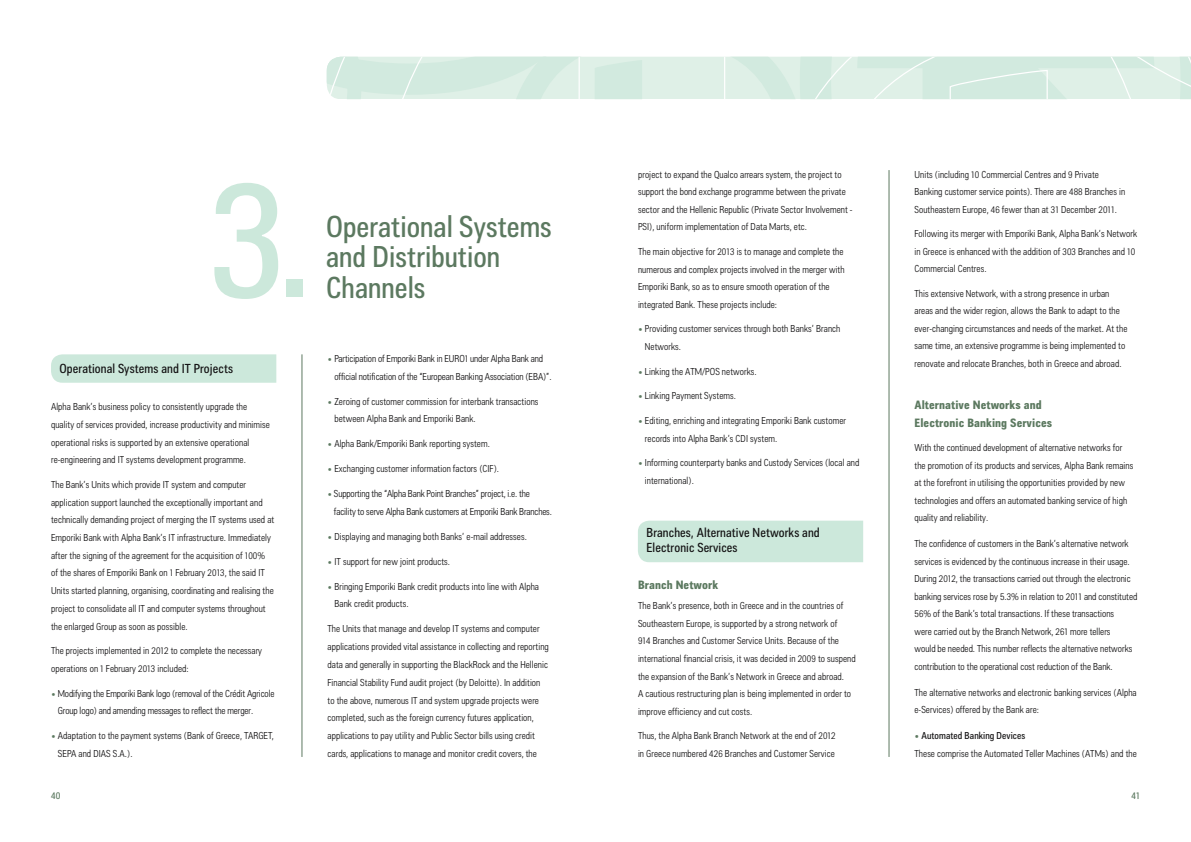
<style>
.page{position:relative;width:1191px;height:842px;background:#fff}
.page>*{position:absolute;margin:0;border:0;box-sizing:border-box;transform-origin:0 0}
.t1{font:170px "Alpha Bank Sans Cond";color:#cce8db}
.t2{font:30px/30.2px "Alpha Bank Sans Cond";color:#5c7960}
.t3{font:13px/15px "Alpha Bank Sans Cond";letter-spacing:.005em;color:#141314}
.t4{font:700 12px/17.5px "Alpha Bank Sans Cond";letter-spacing:.005em;color:#5c7960}
.t5{font:300 10px/17.5px "Alpha Bank Sans Cond";letter-spacing:.005em;color:#141314}
.t6{font:300 10px/17.8px "Alpha Bank Sans Cond";letter-spacing:-.015em;color:#141314}
.t7{font:10px "Alpha Bank Sans Cond";color:#5c7960}
.s1{color:#5c7960}
.s2{font-weight:400;color:#5c7960}
.s3{font-weight:400}
</style>
<div class="page">
<div style="left:327px;top:57px;width:864px;height:42px;background:#d8ece2"></div>
<svg style="left:51px;top:354px;width:225px;height:29px;background:#cde8dc"></svg>
<div style="left:638px;top:521px;width:225px;height:41px;background:#cce8db"></div>
<hr style="left:302px;top:354px;width:1px;height:403px;background:#5c7960">
<hr style="left:888px;top:170px;width:1px;height:587px;background:#5c7960">
<h1 class="t1" style="left:209px;top:177px;width:107px">3.</h1>
<h3 class="t3" style="left:60px;top:363px;width:175px">Operational Systems and IT Projects</h3>
<p class="t5" style="left:51px;top:399px;width:220px">Alpha Bank’s business policy to consistently upgrade the quality of services provided, increase productivity and minimise operational risks is supported by an extensive operational re-engineering and IT systems development programme.</p>
<p class="t5" style="left:51px;top:477px;width:225px">The Bank’s Units which provide IT system and computer application support launched the exceptionally important and technically demanding project of merging the IT systems used at Emporiki Bank with Alpha Bank’s IT infrastructure. Immediately after the signing of the agreement for the acquisition of 100% of the shares of Emporiki Bank on 1 February 2013, the said IT Units started planning, organising, coordinating and realising the project to consolidate all IT and computer systems throughout the enlarged Group as soon as possible.</p>
<p class="t5" style="left:51px;top:643px;width:213px">The projects implemented in 2012 to complete the necessary operations on 1 February 2013 included:</p>
<p class="t5" style="left:58px;top:686px;width:218px;text-indent:-7px"><span class="s1">•</span> Modifying the Emporiki Bank logo (removal of the Crédit Agricole<br>Group logo) and amending messages to reflect the merger.</p>
<p class="t5" style="left:58px;top:728px;width:217px;text-indent:-7px"><span class="s1">•</span> Adaptation to the payment systems (Bank of Greece, TARGET,<br>SEPA and DIAS S.A.).</p>
<h2 class="t2" style="left:326px;top:215px;width:227px">Operational Systems and Distribution<br>Channels</h2>
<p class="t5" style="left:334px;top:351px;width:219px;line-height:17.8px;text-indent:-7px"><span class="s1">•</span> Participation of Emporiki Bank in EURO1 under Alpha Bank and official notification of the “European Banking Association (EBA)”.</p>
<p class="t5" style="left:334px;top:393px;width:206px;line-height:17.8px;text-indent:-7px"><span class="s1">•</span> Zeroing of customer commission for interbank transactions between Alpha Bank and Emporiki Bank.</p>
<p class="t5" style="left:327px;top:436px;width:164px"><span class="s1">•</span> Alpha Bank/Emporiki Bank reporting system.</p>
<p class="t5" style="left:327px;top:461px;width:173px"><span class="s1">•</span> Exchanging customer information factors (CIF).</p>
<p class="t6" style="left:334px;top:486px;width:219px;text-indent:-6px"><span class="s1">•</span> Supporting the “Alpha Bank Point Branches” project, i.e. the facility to serve Alpha Bank customers at Emporiki Bank Branches.</p>
<p class="t5" style="left:327px;top:529px;width:201px"><span class="s1">•</span> Displaying and managing both Banks’ e-mail addresses.</p>
<p class="t5" style="left:327px;top:554px;width:124px"><span class="s1">•</span> IT support for new joint products.</p>
<p class="t5" style="left:334px;top:578px;width:206px;line-height:17.8px;text-indent:-7px"><span class="s1">•</span> Bringing Emporiki Bank credit products into line with Alpha<br>Bank credit products.</p>
<p class="t5" style="left:327px;top:621px;width:223px;line-height:17.8px">The Units that manage and develop IT systems and computer applications provided vital assistance in collecting and reporting data and generally in supporting the BlackRock and the Hellenic Financial Stability Fund audit project (by Deloitte). In addition to the above, numerous IT and system upgrade projects were completed, such as the foreign currency futures application, applications to pay utility and Public Sector bills using credit cards, applications to manage and monitor credit covers, the</p>
<p class="t5" style="left:638px;top:167px;width:216px">project to expand the Qualco arrears system, the project to support the bond exchange programme between the private sector and the Hellenic Republic (Private Sector Involvement - PSI), uniform implementation of Data Marts, etc.</p>
<p class="t5" style="left:638px;top:244px;width:208px">The main objective for 2013 is to manage and complete the numerous and complex projects involved in the merger with Emporiki Bank, so as to ensure smooth operation of the integrated Bank. These projects include:</p>
<p class="t5" style="left:645px;top:321px;width:197px;text-indent:-7px"><span class="s1">•</span> Providing customer services through both Banks’ Branch<br>Networks.</p>
<p class="t5" style="left:638px;top:364px;width:120px"><span class="s1">•</span> Linking the ATM/POS networks.</p>
<p class="t5" style="left:638px;top:388px;width:99px"><span class="s1">•</span> Linking Payment Systems.</p>
<p class="t5" style="left:645px;top:413px;width:203px;text-indent:-7px"><span class="s1">•</span> Editing, enriching and integrating Emporiki Bank customer records into Alpha Bank’s CDI system.</p>
<p class="t5" style="left:645px;top:455px;width:216px;text-indent:-7px"><span class="s1">•</span> Informing counterparty banks and Custody Services (local and international).</p>
<h3 class="t3" style="left:646px;top:526px;width:175px">Branches, Alternative Networks and<br>Electronic Services</h3>
<p class="t4" style="left:638px;top:577px;width:82px">Branch Network</p>
<p class="t5" style="left:638px;top:598px;width:219px">The Bank’s presence, both in Greece and in the countries of Southeastern Europe, is supported by a strong network of<br>914 Branches and Customer Service Units. Because of the international financial crisis, it was decided in 2009 to suspend the expansion of the Bank’s Network in Greece and abroad.<br>A cautious restructuring plan is being implemented in order to improve efficiency and cut costs.</p>
<p class="t5" style="left:638px;top:728px;width:199px">Thus, the Alpha Bank Branch Network at the end of 2012 in Greece numbered 426 Branches and Customer Service</p>
<p class="t5" style="left:914px;top:167px;width:212px">Units (including 10 Commercial Centres and 9 Private<br>Banking customer service points). There are 488 Branches in<br>Southeastern Europe, 46 fewer than at 31 December 2011.</p>
<p class="t5" style="left:914px;top:226px;width:224px">Following its merger with Emporiki Bank, Alpha Bank’s Network in Greece is enhanced with the addition of 303 Branches and 10<br>Commercial Centres.</p>
<p class="t5" style="left:914px;top:286px;width:214px">This extensive Network, with a strong presence in urban areas and the wider region, allows the Bank to adapt to the ever-changing circumstances and needs of the market. At the same time, an extensive programme is being implemented to renovate and relocate Branches, both in Greece and abroad.</p>
<p class="t4" style="left:914px;top:398px;width:139px">Alternative Networks and<br>Electronic Banking Services</p>
<p class="t5" style="left:914px;top:440px;width:220px">With the continued development of alternative networks for the promotion of its products and services, Alpha Bank remains at the forefront in utilising the opportunities provided by new technologies and offers an automated banking service of high quality and reliability.</p>
<p class="t5" style="left:914px;top:536px;width:224px">The confidence of customers in the Bank’s alternative network services is evidenced by the continuous increase in their usage.<br>During 2012, the transactions carried out through the electronic banking services rose by 5.3% in relation to 2011 and constituted 56% of the Bank’s total transactions. If these transactions<br>were carried out by the Branch Network, 261 more tellers<br>would be needed. This number reflects the alternative networks contribution to the operational cost reduction of the Bank.</p>
<p class="t5" style="left:914px;top:685px;width:224px">The alternative networks and electronic banking services (Alpha e-Services) offered by the Bank are:</p>
<p class="t5" style="left:914px;top:728px;width:224px"><span class="s2">•</span> <span class="s3">Automated Banking Devices<br></span>These comprise the Automated Teller Machines (ATMs) and the</p>
<p class="t7" style="left:51px;top:792px;width:11px">40</p>
<p class="t7" style="left:1131px;top:792px;width:10px">41</p>
</div>
